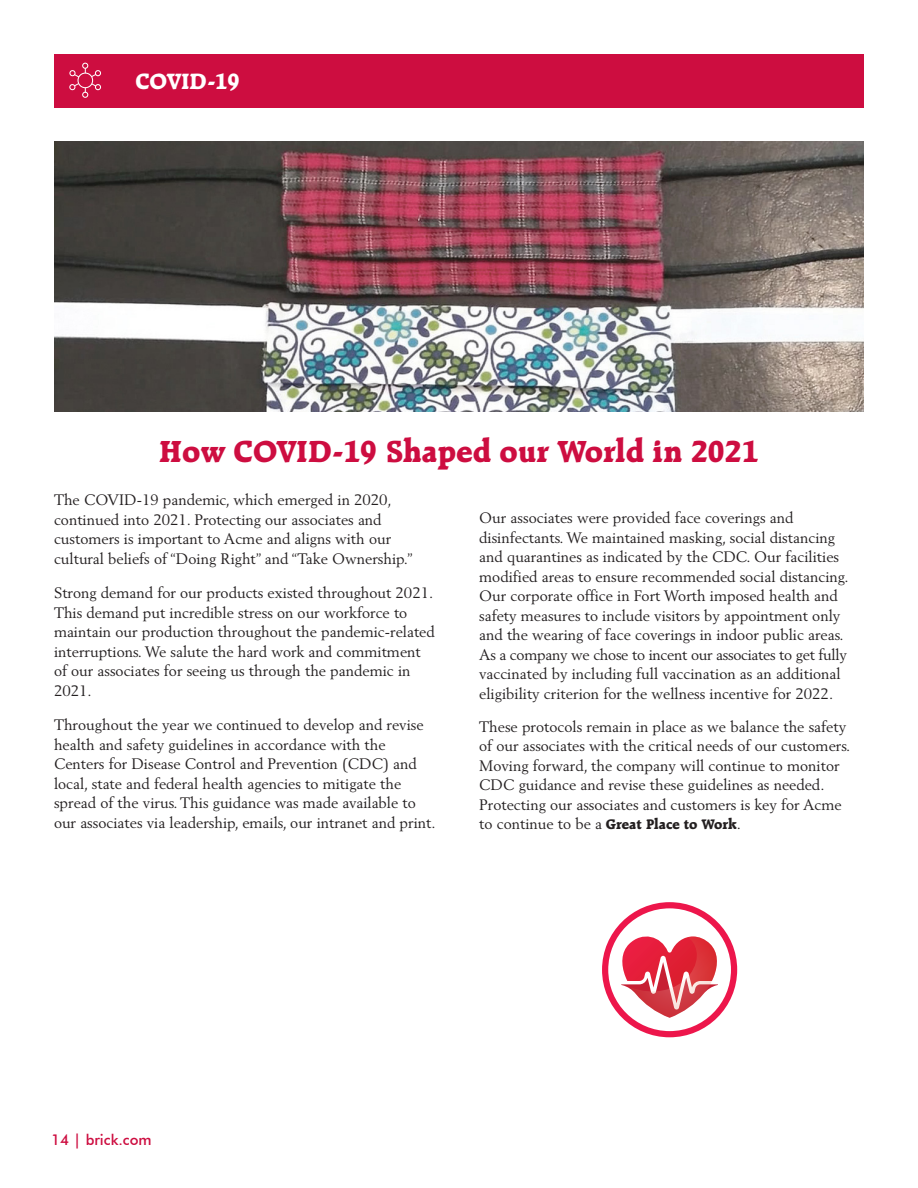
<style>
.page{position:relative;width:918px;height:1188px;background:#fff}
.page>*{position:absolute;margin:0;border:0;box-sizing:border-box;transform-origin:0 0}
.t1{font:800 33px "Raleigh BT";color:#cd0d40}
.t2{font:800 24px "Raleigh BT";color:#fff}
.t3{font:15px/19.5px "Berling";color:#231f20}
.t4{font:500 15px "Futura BT";color:#cd0d40}
.s1{font-family:"Raleigh BT";font-weight:800}
</style>
<div class="page">
<div style="left:54px;top:54px;width:810px;height:54px;background:#cd0d40"></div>
<svg style="left:69px;top:63px;width:32px;height:35px"></svg>
<img style="left:54px;top:141px;width:810px;height:271px">
<svg style="left:620px;top:931px;width:99px;height:87px"></svg>
<div style="left:602px;top:902px;width:135px;height:135px;border:6px solid #ed164b;border-radius:50%"></div>
<p class="t2" style="left:135px;top:66px;width:106px">COVID-19</p>
<p class="t1" style="left:159px;top:431px;width:601px">How COVID-19 Shaped our World in 2021</p>
<p class="t3" style="left:54px;top:490px;width:360px">The COVID-19 pandemic, which emerged in 2020, continued into 2021. Protecting our associates and customers is important to Acme and aligns with our cultural beliefs of “Doing Right” and “Take Ownership.”</p>
<p class="t3" style="left:54px;top:583px;width:382px">Strong demand for our products existed throughout 2021.<br>This demand put incredible stress on our workforce to maintain our production throughout the pandemic-related interruptions. We salute the hard work and commitment of our associates for seeing us through the pandemic in 2021.</p>
<p class="t3" style="left:54px;top:715px;width:383px">Throughout the year we continued to develop and revise health and safety guidelines in accordance with the Centers for Disease Control and Prevention (CDC) and local, state and federal health agencies to mitigate the spread of the virus. This guidance was made available to our associates via leadership, emails, our intranet and print.</p>
<p class="t3" style="left:479px;top:508px;width:371px">Our associates were provided face coverings and disinfectants. We maintained masking, social distancing and quarantines as indicated by the CDC. Our facilities modified areas to ensure recommended social distancing.<br>Our corporate office in Fort Worth imposed health and safety measures to include visitors by appointment only and the wearing of face coverings in indoor public areas.<br>As a company we chose to incent our associates to get fully vaccinated by including full vaccination as an additional eligibility criterion for the wellness incentive for 2022.</p>
<p class="t3" style="left:479px;top:717px;width:373px">These protocols remain in place as we balance the safety of our associates with the critical needs of our customers.<br>Moving forward, the company will continue to monitor CDC guidance and revise these guidelines as needed.<br>Protecting our associates and customers is key for Acme to continue to be a <span class="s1">Great Place to Work</span>.</p>
<p class="t4" style="left:51px;top:1131px;width:102px">14 | brick.com</p>
</div>
